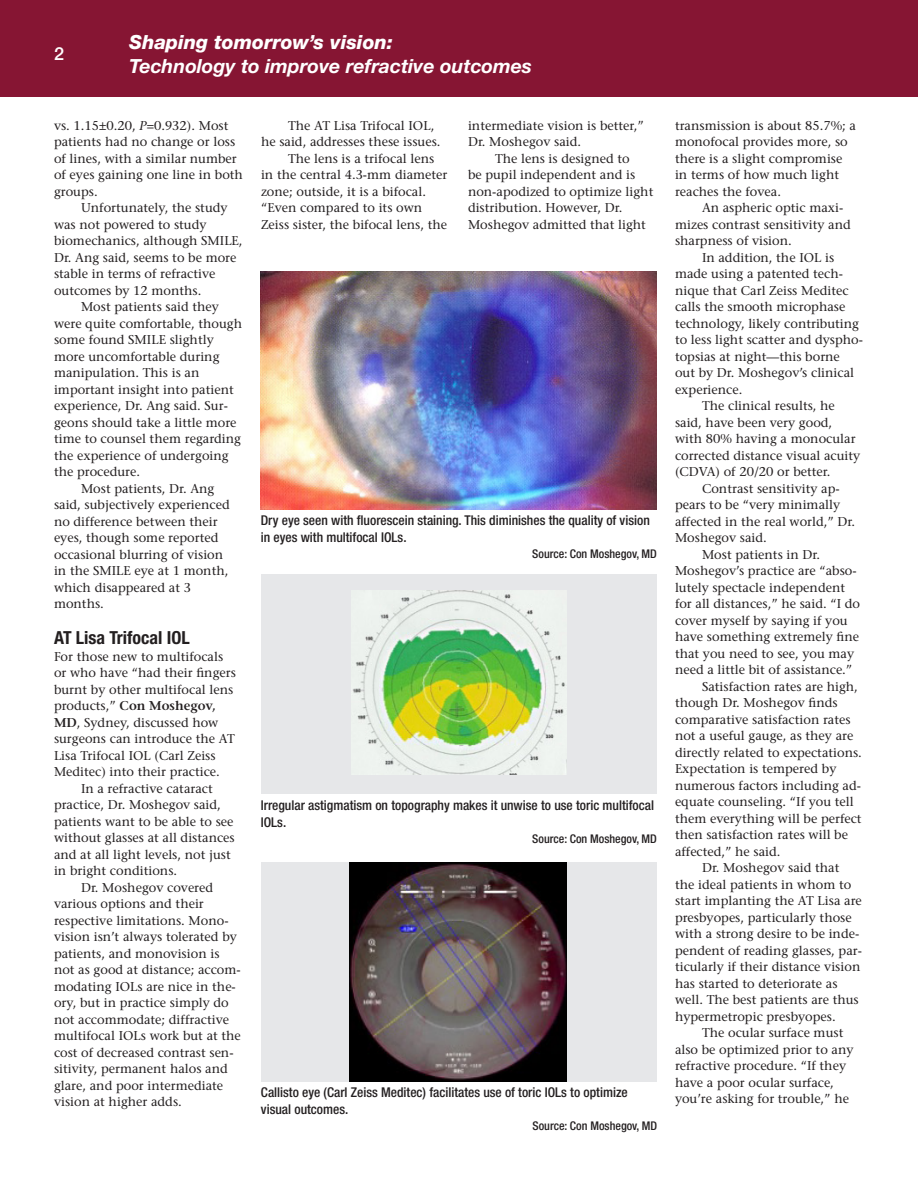
<style>
.page{position:relative;width:918px;height:1188px;background:#fff}
.page>*{position:absolute;margin:0;border:0;box-sizing:border-box;transform-origin:0 0}
.Page_Header{font:italic 700 19.5px/24px "Helvetica Neue LT Std";color:#fff}
.Subhead{font:700 condensed 18px "Helvetica Neue LT Std";color:#231f20}
.t1{font:500 18px "Helvetica Neue LT Std";color:#fff}
.t2{font:500 condensed 13.5px/16.5px "Helvetica Neue LT Std";color:#231f20}
.Main_text{font:12.75px/16.5px "Stone Serif";color:#231f20}
.t3{font:500 condensed 12px "Helvetica Neue LT Std";color:#231f20}
.s1{font-weight:800}
.s2{font-style:italic}
.s3{font-weight:600}
</style>
<div class="page">
<div style="left:261px;top:862px;width:396px;height:220px;background:#e6e7e9"></div>
<div style="left:261px;top:575px;width:396px;height:219px;background:#e6e7e9"></div>
<div style="left:0;top:0;width:918px;height:97px;background:#861533"></div>
<img style="left:351px;top:590px;width:216px;height:184px">
<img style="left:261px;top:272px;width:396px;height:237px">
<img style="left:350px;top:863px;width:217px;height:219px">
<p class="t1" style="left:54px;top:43px;width:12px">2</p>
<p class="Page_Header" style="left:129px;top:29px;width:405px"><span class="s1">Shaping tomorrow’s vision:<br></span>Technology to improve refractive outcomes</p>
<p class="Main_text" style="left:54px;top:117px;width:191px">vs. 1.15±0.20, <span class="s2">P</span>=0.932). Most patients had no change or loss of lines, with a similar number of eyes gaining one line in both groups.</p>
<p class="Main_text" style="left:54px;top:200px;width:190px;text-indent:27px">Unfortunately, the study was not powered to study biomechanics, although SMILE,<br>Dr. Ang said, seems to be more stable in terms of refractive outcomes by 12 months.</p>
<p class="Main_text" style="left:54px;top:299px;width:190px;text-indent:27px">Most patients said they were quite comfortable, though some found SMILE slightly more uncomfortable during manipulation. This is an important insight into patient experience, Dr. Ang said. Sur&shy;geons should take a little more time to counsel them regarding the experience of undergoing the procedure.</p>
<p class="Main_text" style="left:54px;top:480px;width:177px;text-indent:27px">Most patients, Dr. Ang said, subjectively experienced no difference between their eyes, though some reported occasional blurring of vision in the SMILE eye at 1 month, which disappeared at 3 months.</p>
<p class="Subhead" style="left:54px;top:627px;width:137px">AT Lisa Trifocal IOL</p>
<p class="Main_text" style="left:54px;top:648px;width:183px">For those new to multifocals or who have “had their fingers burnt by other multifocal lens products,” <span class="s3">Con Moshegov,<br>MD</span>, Sydney, discussed how surgeons can introduce the AT<br>Lisa Trifocal IOL (Carl Zeiss<br>Meditec) into their practice.</p>
<p class="Main_text" style="left:54px;top:780px;width:182px;text-indent:27px">In a refractive cataract practice, Dr. Moshegov said, patients want to be able to see without glasses at all distances and at all light levels, not just in bright conditions.</p>
<p class="Main_text" style="left:54px;top:879px;width:188px;text-indent:27px">Dr. Moshegov covered various options and their respective limitations. Mono&shy;vision isn’t always tolerated by patients, and monovision is not as good at distance; accom&shy;modating IOLs are nice in the&shy;ory, but in practice simply do not accommodate; diffractive multifocal IOLs work but at the cost of decreased contrast sen&shy;sitivity, permanent halos and glare, and poor intermediate vision at higher adds.</p>
<p class="Main_text" style="left:261px;top:117px;width:181px;text-indent:27px">The AT Lisa Trifocal IOL, he said, addresses these issues.</p>
<p class="Main_text" style="left:261px;top:150px;width:188px;text-indent:27px">The lens is a trifocal lens in the central 4.3-mm diameter zone; outside, it is a bifocal. “Even compared to its own<br>Zeiss sister, the bifocal lens, the</p>
<p class="Main_text" style="left:468px;top:117px;width:177px">intermediate vision is better,”<br>Dr. Moshegov said.</p>
<p class="Main_text" style="left:468px;top:150px;width:187px;text-indent:27px">The lens is designed to<br>be pupil independent and is non-apodized to optimize light distribution. However, Dr.<br>Moshegov admitted that light</p>
<p class="t2" style="left:261px;top:512px;width:391px">Dry eye seen with fluorescein staining. This diminishes the quality of vision in eyes with multifocal IOLs.</p>
<p class="t3" style="left:532px;top:547px;width:126px">Source: Con Moshegov, MD</p>
<p class="t2" style="left:261px;top:797px;width:395px">Irregular astigmatism on topography makes it unwise to use toric multifocal<br>IOLs.</p>
<p class="t3" style="left:532px;top:832px;width:126px">Source: Con Moshegov, MD</p>
<p class="t2" style="left:261px;top:1084px;width:368px">Callisto eye (Carl Zeiss Meditec) facilitates use of toric IOLs to optimize visual outcomes.</p>
<p class="t3" style="left:533px;top:1119px;width:126px">Source: Con Moshegov, MD</p>
<p class="Main_text" style="left:675px;top:117px;width:183px">transmission is about 85.7%; a monofocal provides more, so there is a slight compromise in terms of how much light reaches the fovea.</p>
<p class="Main_text" style="left:675px;top:200px;width:177px;text-indent:27px">An aspheric optic maxi&shy;mizes contrast sensitivity and sharpness of vision.</p>
<p class="Main_text" style="left:675px;top:249px;width:190px;text-indent:27px">In addition, the IOL is made using a patented tech&shy;nique that Carl Zeiss Meditec calls the smooth microphase technology, likely contributing to less light scatter and dyspho&shy;topsias at night—this borne out by Dr. Moshegov’s clinical experience.</p>
<p class="Main_text" style="left:675px;top:398px;width:187px;text-indent:27px">The clinical results, he said, have been very good, with 80% having a monocular corrected distance visual acuity (CDVA) of 20/20 or better.</p>
<p class="Main_text" style="left:675px;top:480px;width:182px;text-indent:27px">Contrast sensitivity ap&shy;pears to be “very minimally affected in the real world,” Dr.<br>Moshegov said.</p>
<p class="Main_text" style="left:675px;top:546px;width:187px;text-indent:27px">Most patients in Dr.<br>Moshegov’s practice are “abso&shy;lutely spectacle independent for all distances,” he said. “I do cover myself by saying if you have something extremely fine that you need to see, you may need a little bit of assistance.”</p>
<p class="Main_text" style="left:675px;top:678px;width:188px;text-indent:27px">Satisfaction rates are high, though Dr. Moshegov finds comparative satisfaction rates not a useful gauge, as they are directly related to expectations.<br>Expectation is tempered by numerous factors including ad&shy;equate counseling. “If you tell them everything will be perfect then satisfaction rates will be affected,” he said.</p>
<p class="Main_text" style="left:675px;top:860px;width:188px;text-indent:27px">Dr. Moshegov said that the ideal patients in whom to start implanting the AT Lisa are presbyopes, particularly those with a strong desire to be inde&shy;pendent of reading glasses, par&shy;ticularly if their distance vision has started to deteriorate as well. The best patients are thus hypermetropic presbyopes.</p>
<p class="Main_text" style="left:675px;top:1025px;width:180px;text-indent:27px">The ocular surface must also be optimized prior to any refractive procedure. “If they have a poor ocular surface, you’re asking for trouble,” he</p>
</div>
